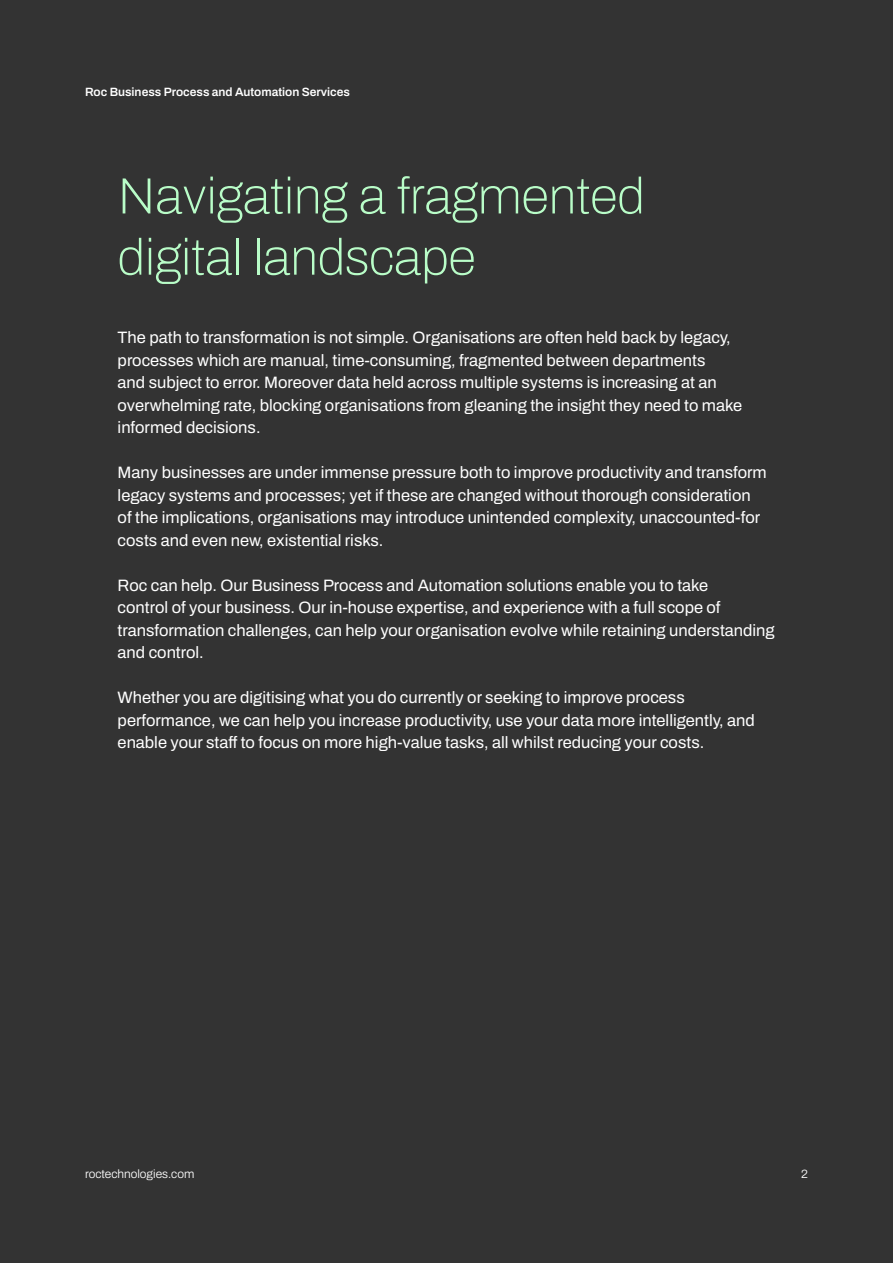
<style>
.page{position:relative;width:893px;height:1263px;background:#333}
.page>*{position:absolute;margin:0;border:0;box-sizing:border-box;transform-origin:0 0}
.t1{font:100 51px/61.2px "Archivo";color:#b9fdc8}
.t2{font:16.5px/22.5px "Archivo";color:#fff}
.t3{font:600 12px "Archivo";color:#fff}
.t4{font:300 12px "Archivo";color:#fff}
</style>
<div class="page">
<p class="t3" style="left:85px;top:82px;width:266px">Roc Business Process and Automation Services</p>
<p class="t1" style="left:118px;top:165px;width:529px">Navigating a fragmented digital landscape</p>
<p class="t2" style="left:118px;top:326px;width:626px">The path to transformation is not simple. Organisations are often held back by legacy, processes which are manual, time-consuming, fragmented between departments<br>and subject to error. Moreover data held across multiple systems is increasing at an overwhelming rate, blocking organisations from gleaning the insight they need to make informed decisions.</p>
<p class="t2" style="left:118px;top:461px;width:651px">Many businesses are under immense pressure both to improve productivity and transform legacy systems and processes; yet if these are changed without thorough consideration of the implications, organisations may introduce unintended complexity, unaccounted-for costs and even new, existential risks.</p>
<p class="t2" style="left:118px;top:574px;width:659px">Roc can help. Our Business Process and Automation solutions enable you to take<br>control of your business. Our in-house expertise, and experience with a full scope of transformation challenges, can help your organisation evolve while retaining understanding and control.</p>
<p class="t2" style="left:118px;top:686px;width:639px">Whether you are digitising what you do currently or seeking to improve process performance, we can help you increase productivity, use your data more intelligently, and enable your staff to focus on more high-value tasks, all whilst reducing your costs.</p>
<p class="t4" style="left:85px;top:1165px;width:111px">roctechnologies.com</p>
<p class="t4" style="left:801px;top:1165px;width:8px">2</p>
</div>
